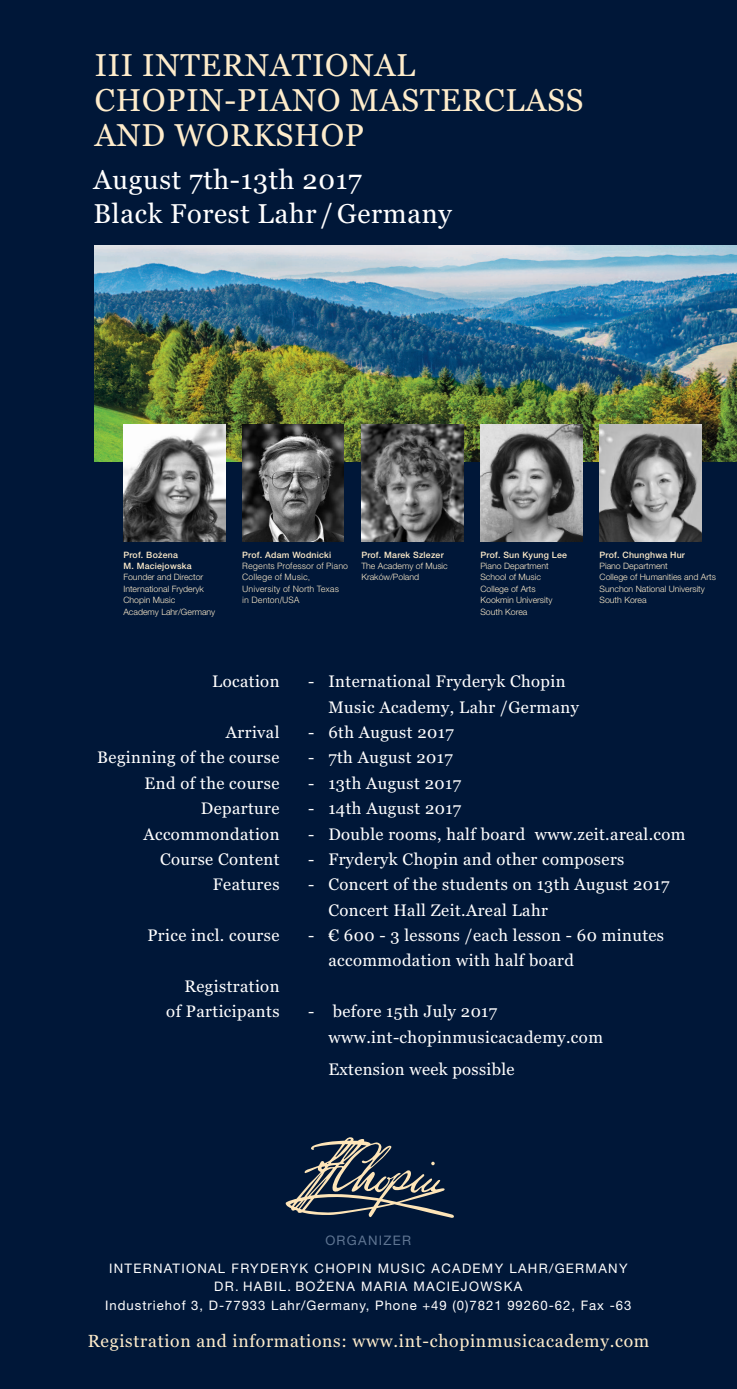
<style>
.page{position:relative;width:737px;height:1389px;background:#001738}
.page>*{position:absolute;margin:0;border:0;box-sizing:border-box;transform-origin:0 0}
.t1{font:31.5px/35px "Georgia";letter-spacing:.025em;color:#feeccb}
.t2{font:27.12px/34.1px "Georgia";letter-spacing:.025em;color:#fff}
.t3{font:17.5px "Georgia";letter-spacing:.04em;color:#feeccb}
.t4{font:16.62px/25.4px "Georgia";letter-spacing:.025em;color:#fff}
.t5{font:14px "Helvetica Neue";color:#fff}
.t6{font:13.12px/18.4px "Helvetica Neue";letter-spacing:.1em;color:#fff;text-align:center}
.t7{font:13.12px "Helvetica Neue";letter-spacing:.1em;color:#5f7592}
.t8{font:300 8.75px/11.4px "Helvetica Neue";color:#feeccb}
.t9{font:500 8.75px/11.4px "Helvetica Neue";letter-spacing:.025em;color:#feeccb}
.t10{font:300 8.75px/11.4px "Helvetica";color:#feeccb}
</style>
<div class="page">
<img style="left:94px;top:245px;width:643px;height:217px">
<svg style="left:286px;top:1137px;width:168px;height:81px"></svg>
<img style="left:242px;top:424px;width:102px;height:117px">
<img style="left:361px;top:424px;width:102px;height:117px">
<img style="left:480px;top:424px;width:102px;height:117px">
<img style="left:599px;top:424px;width:102px;height:117px">
<img style="left:123px;top:424px;width:102px;height:117px">
<h1 class="t1" style="left:95px;top:48px;width:490px">III INTERNATIONAL<br>CHOPIN-PIANO MASTERCLASS<br>AND WORKSHOP</h1>
<h2 class="t2" style="left:93px;top:162px;width:360px">August 7th-13th 2017<br>Black Forest Lahr /Germany</h2>
<p class="t9" style="left:123px;top:549px;width:70px">Prof. Bożena<br>M. Maciejowska</p>
<p class="t8" style="left:123px;top:571px;width:93px">Founder and Director<br>International Fryderyk<br>Chopin Music<br>Academy Lahr/Germany</p>
<p class="t9" style="left:242px;top:549px;width:91px">Prof. Adam Wodnicki</p>
<p class="t10" style="left:242px;top:560px;width:107px">Regents Professor of Piano<br>College of Music,<br>University of North Texas in Denton/USA</p>
<p class="t9" style="left:361px;top:549px;width:84px">Prof. Marek Szlezer</p>
<p class="t8" style="left:361px;top:560px;width:88px">The Academy of Music<br>Kraków/Poland</p>
<p class="t9" style="left:480px;top:549px;width:88px">Prof. Sun Kyung Lee</p>
<p class="t8" style="left:480px;top:560px;width:73px">Piano Department<br>School of Music<br>College of Arts<br>Kookmin University<br>South Korea</p>
<p class="t9" style="left:599px;top:549px;width:87px">Prof. Chunghwa Hur</p>
<p class="t8" style="left:599px;top:560px;width:118px">Piano Department<br>College of Humanities and Arts<br>Sunchon National University<br>South Korea</p>
<p class="t4" style="left:212px;top:669px;width:69px">Location</p>
<p class="t4" style="left:328px;top:669px;width:252px;text-indent:-20px">- International Fryderyk Chopin<br>Music Academy, Lahr /Germany</p>
<p class="t4" style="left:226px;top:720px;width:55px">Arrival</p>
<p class="t4" style="left:308px;top:720px;width:147px">- 6th August 2017</p>
<p class="t4" style="left:97px;top:745px;width:184px">Beginning of the course</p>
<p class="t4" style="left:308px;top:745px;width:146px">- 7th August 2017</p>
<p class="t4" style="left:145px;top:770px;width:136px">End of the course</p>
<p class="t4" style="left:308px;top:770px;width:154px">- 13th August 2017</p>
<p class="t4" style="left:201px;top:796px;width:80px">Departure</p>
<p class="t4" style="left:308px;top:796px;width:154px">- 14th August 2017</p>
<p class="t4" style="left:143px;top:821px;width:138px">Accommondation</p>
<p class="t4" style="left:308px;top:821px;width:379px">- Double rooms, half board www.zeit.areal.com</p>
<p class="t4" style="left:160px;top:846px;width:121px">Course Content</p>
<p class="t4" style="left:308px;top:846px;width:317px">- Fryderyk Chopin and other composers</p>
<p class="t4" style="left:213px;top:872px;width:68px">Features</p>
<p class="t4" style="left:328px;top:872px;width:342px;text-indent:-20px">- Concert of the students on 13th August 2017<br>Concert Hall Zeit.Areal Lahr</p>
<p class="t4" style="left:147px;top:923px;width:134px">Price incl. course</p>
<p class="t4" style="left:328px;top:923px;width:337px;text-indent:-20px">- € 600 - 3 lessons /each lesson - 60 minutes accommodation with half board</p>
<p class="t4" style="left:166px;top:973px;width:115px;text-align:right">Registration of Participants</p>
<p class="t4" style="left:328px;top:999px;width:276px;text-indent:-20px">- before 15th July 2017 www.int-chopinmusicacademy.com</p>
<p class="t4" style="left:328px;top:1056px;width:188px">Extension week possible</p>
<p class="t7" style="left:325px;top:1231px;width:87px">ORGANIZER</p>
<p class="t6" style="left:105px;top:1260px;width:527px">INTERNATIONAL FRYDERYK CHOPIN MUSIC ACADEMY LAHR/GERMANY<br>DR. HABIL. BOZENA MARIA MACIEJOWSKA<br>Industriehof 3, D-77933 Lahr/Germany, Phone +49 (0)7821 99260-62, Fax -63</p>
<p class="t5" style="left:319px;top:1265px;width:5px">.</p>
<p class="t3" style="left:88px;top:1331px;width:563px">Registration and informations: www.int-chopinmusicacademy.com</p>
</div>
